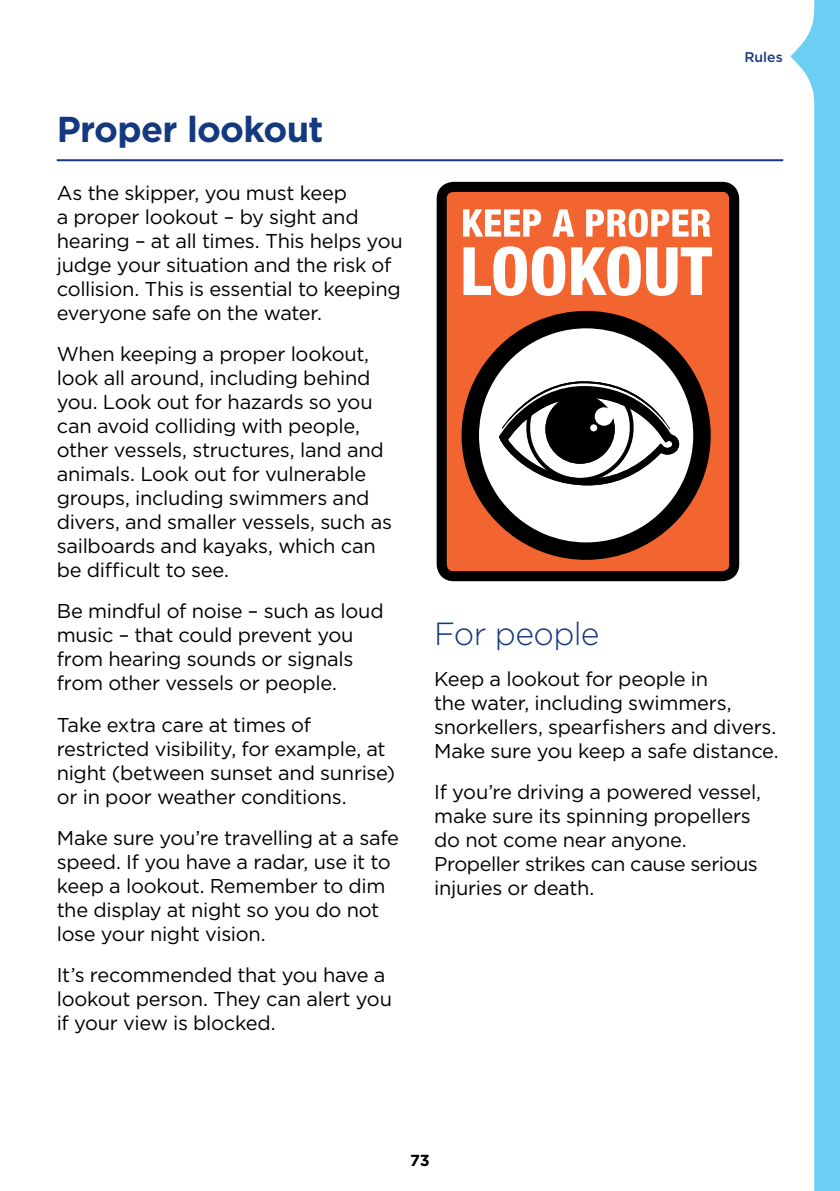
<style>
.page{position:relative;width:840px;height:1191px;background:#fff}
.page>*{position:absolute;margin:0;border:0;box-sizing:border-box;transform-origin:0 0}
.TfNSW_Heading_H2___R{font:700 36px "Gotham";letter-spacing:-.02em;color:#15397f}
.TfNSW_Heading_H3{font:300 32px "Gotham";letter-spacing:-.02em;color:#15397f}
.TfNSW_body_text{font:20px/24px "Gotham";letter-spacing:-.015em;color:#000}
.t1{font:700 16px "Gotham";color:#000}
.t2{font:500 14px "Gotham";color:#15397f}
</style>
<div class="page">
<hr style="left:57px;top:159px;width:725px;height:2px;background:#15397f">
<svg style="left:436px;top:182px;width:302px;height:399px;background:#a34523"></svg>
<svg style="left:463px;top:209px;width:78px;height:28px"></svg>
<svg style="left:552px;top:209px;width:22px;height:28px"></svg>
<svg style="left:585px;top:209px;width:125px;height:28px"></svg>
<svg style="left:463px;top:246px;width:102px;height:50px"></svg>
<svg style="left:571px;top:246px;width:140px;height:50px"></svg>
<svg style="left:461px;top:311px;width:249px;height:249px"></svg>
<svg style="left:493px;top:380px;width:189px;height:109px"></svg>
<svg style="left:790px;top:0;width:49px;height:1191px"></svg>
<h2 class="TfNSW_Heading_H2___R" style="left:57px;top:106px;width:268px">Proper lookout</h2>
<p class="TfNSW_body_text" style="left:57px;top:181px;width:347px">As the skipper, you must keep<br>a proper lookout – by sight and hearing – at all times. This helps you judge your situation and the risk of collision. This is essential to keeping everyone safe on the water.</p>
<p class="TfNSW_body_text" style="left:57px;top:342px;width:336px">When keeping a proper lookout, look all around, including behind you. Look out for hazards so you can avoid colliding with people, other vessels, structures, land and animals. Look out for vulnerable groups, including swimmers and divers, and smaller vessels, such as sailboards and kayaks, which can be difficult to see.</p>
<p class="TfNSW_body_text" style="left:57px;top:599px;width:328px">Be mindful of noise – such as loud music – that could prevent you from hearing sounds or signals from other vessels or people.</p>
<p class="TfNSW_body_text" style="left:57px;top:712px;width:339px">Take extra care at times of restricted visibility, for example, at night (between sunset and sunrise) or in poor weather conditions.</p>
<p class="TfNSW_body_text" style="left:57px;top:825px;width:344px">Make sure you’re travelling at a safe speed. If you have a radar, use it to keep a lookout. Remember to dim the display at night so you do not lose your night vision.</p>
<p class="TfNSW_body_text" style="left:57px;top:962px;width:336px">It’s recommended that you have a lookout person. They can alert you if your view is blocked.</p>
<p class="t2" style="left:744px;top:48px;width:40px">Rules</p>
<h3 class="TfNSW_Heading_H3" style="left:434px;top:613px;width:167px">For people</h3>
<p class="TfNSW_body_text" style="left:434px;top:666px;width:346px">Keep a lookout for people in<br>the water, including swimmers, snorkellers, spearfishers and divers.<br>Make sure you keep a safe distance.</p>
<p class="TfNSW_body_text" style="left:434px;top:779px;width:328px">If you’re driving a powered vessel, make sure its spinning propellers do not come near anyone.<br>Propeller strikes can cause serious injuries or death.</p>
<p class="t1" style="left:410px;top:1149px;width:21px">73</p>
</div>
